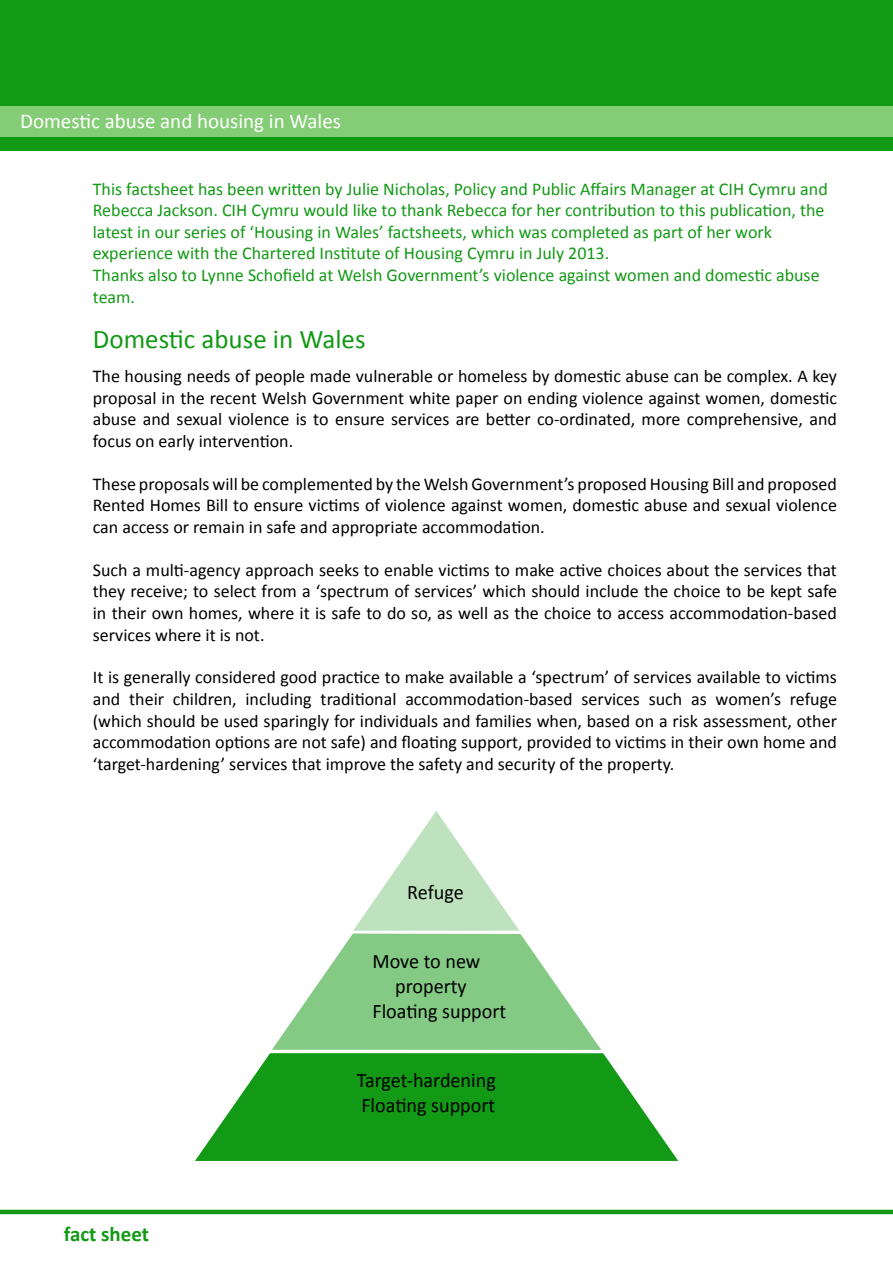
<style>
.page{position:relative;width:893px;height:1263px;background:#fff}
.page>*{position:absolute;margin:0;border:0;box-sizing:border-box;transform-origin:0 0}
.t1{font:27px "Calibri";color:#129915}
.t2{font:21px "Calibri";color:#fff}
.t3{font:700 21px "Calibri";color:#129915}
.t4{font:20.55px/24.8px "Calibri";color:#000}
.t5{font:18px/21.6px "Calibri";color:#000;text-align:justify}
.t6{font:18px/21.6px "Calibri";color:#129915}
</style>
<div class="page">
<div style="left:0;top:0;width:893px;height:151px;background:#129915"></div>
<div style="left:0;top:106px;width:893px;height:30px;background:#85cc76"></div>
<hr style="left:0;top:1210px;width:893px;height:4px;background:#129915">
<svg style="left:195px;top:1053px;width:483px;height:108px;fill:#129915"></svg>
<svg style="left:272px;top:811px;width:329px;height:239px"></svg>
<p class="t2" style="left:20px;top:108px;width:322px">Domestic abuse and housing in Wales</p>
<p class="t6" style="left:93px;top:178px;width:736px">This factsheet has been written by Julie Nicholas, Policy and Public Affairs Manager at CIH Cymru and Rebecca Jackson. CIH Cymru would like to thank Rebecca for her contribution to this publication, the latest in our series of ‘Housing in Wales’ factsheets, which was completed as part of her work experience with the Chartered Institute of Housing Cymru in July 2013.<br>Thanks also to Lynne Schofield at Welsh Government’s violence against women and domestic abuse team.</p>
<h1 class="t1" style="left:93px;top:322px;width:274px">Domestic abuse in Wales</h1>
<p class="t5" style="left:93px;top:365px;width:746px">The housing needs of people made vulnerable or homeless by domestic abuse can be complex. A key proposal in the recent Welsh Government white paper on ending violence against women, domestic abuse and sexual violence is to ensure services are better co-ordinated, more comprehensive, and focus on early intervention.</p>
<p class="t5" style="left:93px;top:473px;width:746px">These proposals will be complemented by the Welsh Government’s proposed Housing Bill and proposed Rented Homes Bill to ensure victims of violence against women, domestic abuse and sexual violence can access or remain in safe and appropriate accommodation.</p>
<p class="t5" style="left:93px;top:559px;width:746px">Such a multi-agency approach seeks to enable victims to make active choices about the services that they receive; to select from a ‘spectrum of services’ which should include the choice to be kept safe in their own homes, where it is safe to do so, as well as the choice to access accommodation-based services where it is not.</p>
<p class="t5" style="left:93px;top:667px;width:746px">It is generally considered good practice to make available a ‘spectrum’ of services available to victims and their children, including traditional accommodation-based services such as women’s refuge (which should be used sparingly for individuals and families when, based on a risk assessment, other accommodation options are not safe) and floating support, provided to victims in their own home and ‘target-hardening’ services that improve the safety and security of the property.</p>
<p class="t4" style="left:407px;top:879px;width:58px">Refuge</p>
<p class="t4" style="left:372px;top:949px;width:109px">Move to new</p>
<p class="t4" style="left:395px;top:974px;width:73px">property</p>
<p class="t4" style="left:372px;top:998px;width:135px">Floating support</p>
<p class="t3" style="left:64px;top:1221px;width:87px">fact sheet</p>
<p class="t4" style="left:357px;top:1068px;width:141px">Target-hardening<br>Floating support</p>
</div>
